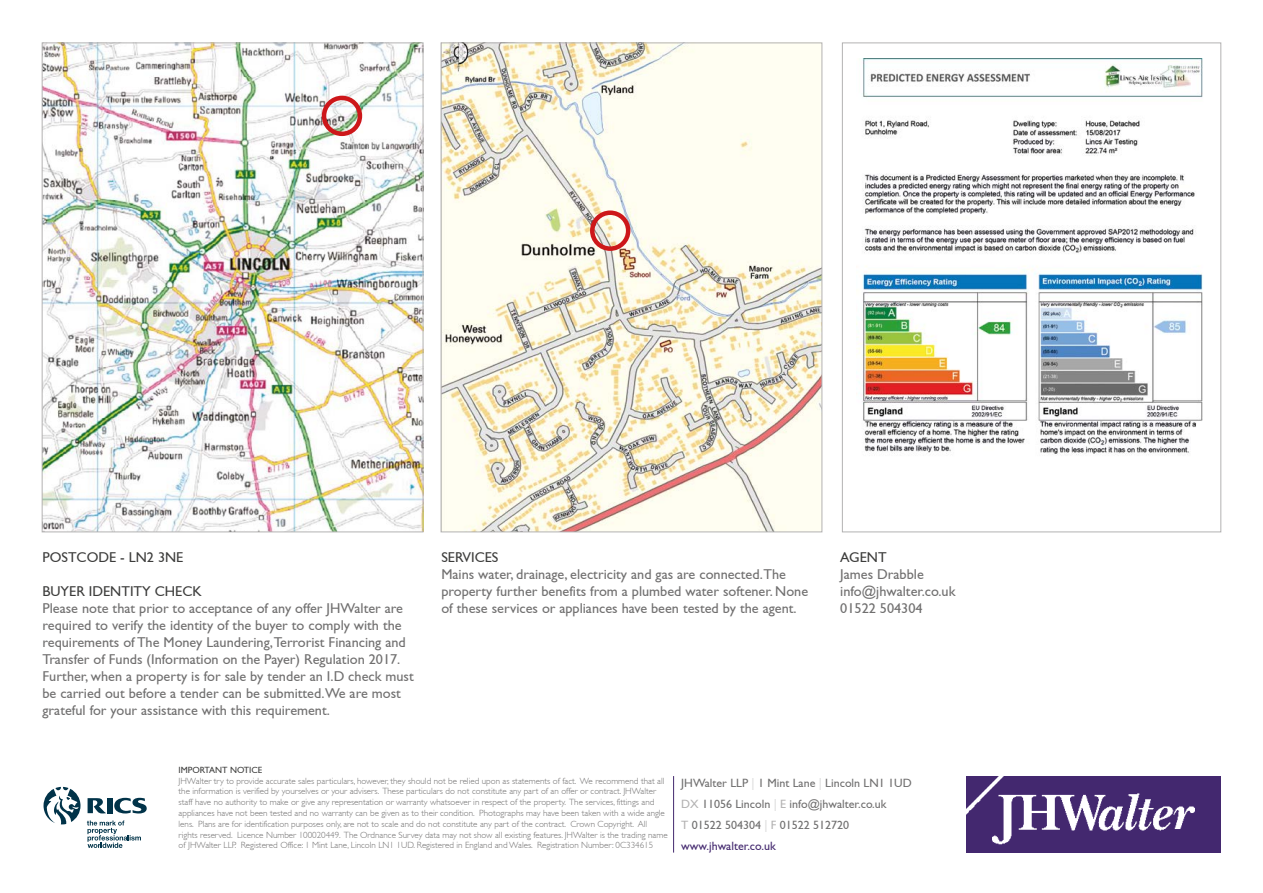
<style>
.page{position:relative;width:1263px;height:893px;background:#fff}
.page>*{position:absolute;margin:0;border:0;box-sizing:border-box;transform-origin:0 0}
.t1{font:14.25px/17.1px "Gill Sans";color:#706f6f}
.t2{font:14.25px "Gill Sans";color:#3c3c3b}
.t3{font:12px/21px "Gill Sans";color:#706f6f}
.t4{font:300 9px/10.8px "Gill Sans";color:#706f6f}
.t5{font:9px "Gill Sans";color:#3c3c3b}
.s1{color:#dadada}
.s2{color:#b3b2b2}
.s3{color:#43286e}
</style>
<div class="page">
<img style="left:966px;top:776px;width:254px;height:76px">
<svg style="left:114px;top:798px;width:33px;height:15px"></svg>
<div style="left:107px;top:798px;width:6px;height:15px;background:#013349"></div>
<svg style="left:88px;top:798px;width:18px;height:15px"></svg>
<svg style="left:87px;top:820px;width:54px;height:28px"></svg>
<svg style="left:44px;top:787px;width:36px;height:37px"></svg>
<hr style="left:673px;top:776px;width:1px;height:77px;background:#43286e">
<img style="left:44px;top:45px;width:377px;height:485px">
<div style="left:322px;top:96px;width:40px;height:40px;border:4px solid #cd171a;border-radius:50%"></div>
<img style="left:443px;top:45px;width:377px;height:485px">
<div style="left:590px;top:210px;width:40px;height:41px;border:4px solid #cd171a;border-radius:50%"></div>
<img style="left:858px;top:58px;width:345px;height:397px">
<h1 class="t2" style="left:43px;top:549px;width:142px">POSTCODE - LN2 3NE</h1>
<h1 class="t2" style="left:43px;top:583px;width:161px">BUYER IDENTITY CHECK</h1>
<p class="t1" style="left:43px;top:600px;width:373px">Please note that prior to acceptance of any offer JHWalter are required to verify the identity of the buyer to comply with the requirements of The Money Laundering,Terrorist Financing and Transfer of Funds (Information on the Payer) Regulation 2017.<br>Further, when a property is for sale by tender an I.D check must be carried out before a tender can be submitted.We are most grateful for your assistance with this requirement.</p>
<h1 class="t2" style="left:441px;top:549px;width:59px">SERVICES</h1>
<h1 class="t1" style="left:441px;top:565px;width:368px">Mains water, drainage, electricity and gas are connected.The property further benefits from a plumbed water softener. None of these services or appliances have been tested by the agent.</h1>
<h1 class="t2" style="left:840px;top:549px;width:48px">AGENT</h1>
<h1 class="t1" style="left:840px;top:565px;width:117px">James Drabble info@jhwalter.co.uk<br>01522 504304</h1>
<p class="t5" style="left:179px;top:765px;width:85px">IMPORTANT NOTICE</p>
<p class="t4" style="left:179px;top:775px;width:491px">JHWalter try to provide accurate sales particulars, however, they should not be relied upon as statements of fact. We recommend that all the information is verified by yourselves or your advisers. These particulars do not constitute any part of an offer or contract. JHWalter staff have no authority to make or give any representation or warranty whatsoever in respect of the property. The services, fittings and appliances have not been tested and no warranty can be given as to their condition. Photographs may have been taken with a wide angle lens. Plans are for identification purposes only, are not to scale and do not constitute any part of the contract. Crown Copyright. All rights reserved. Licence Number 100020449. The Ordnance Survey data may not show all existing features. JHWalter is the trading name of JHWalter LLP. Registered Office: 1 Mint Lane, Lincoln LN1 1UD. Registered in England and Wales. Registration Number: 0C334615</p>
<h2 class="t3" style="left:681px;top:772px;width:232px">JHWalter LLP <span class="s1">|</span> 1 Mint Lane <span class="s1">|</span> Lincoln LN1 1UD <span class="s2">DX</span> 11056 Lincoln <span class="s1">|</span> <span class="s2">E</span> info@jhwalter.co.uk<br><span class="s2">T</span> 01522 504304 <span class="s1">|</span> <span class="s2">F</span> 01522 512720 <span class="s3">www.jhwalter.co.uk</span></h2>
</div>
